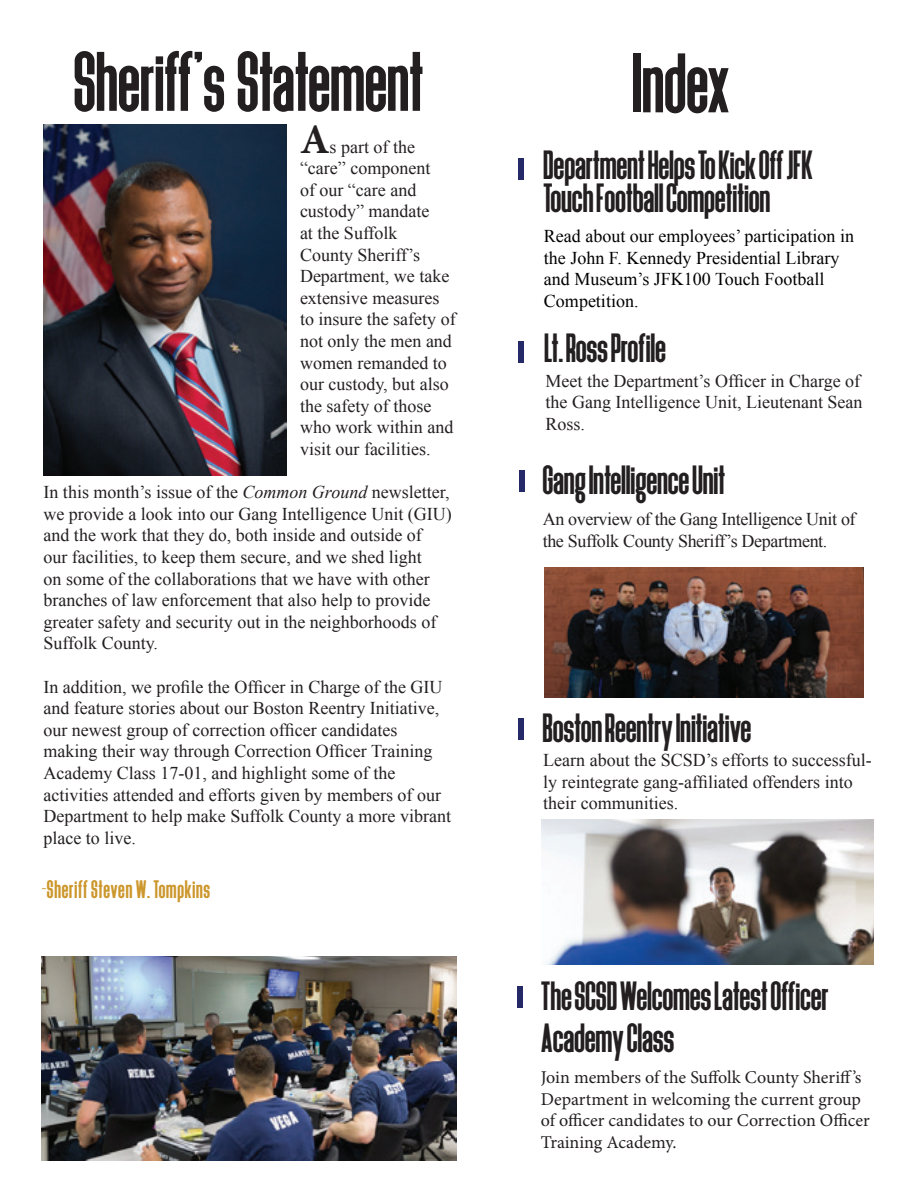
<style>
.page{position:relative;width:918px;height:1188px;background:#fff}
.page>*{position:absolute;margin:0;border:0;box-sizing:border-box;transform-origin:0 0}
.t1{font:90px "Deutschlander";color:#231f20}
.t2{font:43.5px/33px "Deutschlander";color:#231f20}
.t3{font:700 42px "Minion Pro";color:#231f20}
.t4{font:27px "Deutschlander";letter-spacing:.03em;color:#cc972c}
.t5{font:18px/21.6px "Times New Roman";color:#231f20}
.t6{font:18px/21.6px "Minion Pro";color:#231f20}
.t7{font:18px/21.6px "Times New Roman";color:#000}
.t8{font:18px/21.6px "Times New Roman";letter-spacing:-.02em;color:#231f20}
.s1{font-style:italic}
</style>
<div class="page">
<img style="left:44px;top:125px;width:242px;height:350px">
<div style="left:519px;top:470px;width:5px;height:21px;background:#262967"></div>
<div style="left:519px;top:718px;width:5px;height:22px;background:#262967"></div>
<div style="left:519px;top:341px;width:5px;height:21px;background:#262967"></div>
<div style="left:519px;top:158px;width:5px;height:21px;background:#262967"></div>
<div style="left:518px;top:986px;width:5px;height:21px;background:#262967"></div>
<img style="left:544px;top:567px;width:320px;height:131px">
<img style="left:542px;top:820px;width:332px;height:145px">
<img style="left:41px;top:957px;width:415px;height:204px">
<h1 class="t1" style="left:75px;top:35px;width:352px">Sheriff’s Statement</h1>
<h3 class="t3" style="left:300px;top:110px;width:31px">A</h3>
<p class="t5" style="left:300px;top:136px;width:157px;text-indent:30px">s part of the “care” component<br>of our “care and custody” mandate<br>at the Suffolk<br>County Sheriff’s<br>Department, we take extensive measures to insure the safety of not only the men and women remanded to our custody, but also the safety of those who work within and visit our facilities.</p>
<p class="t5" style="left:44px;top:481px;width:410px">In this month’s issue of the <span class="s1">Common Ground</span> newsletter, we provide a look into our Gang Intelligence Unit (GIU) and the work that they do, both inside and outside of<br>our facilities, to keep them secure, and we shed light<br>on some of the collaborations that we have with other branches of law enforcement that also help to provide greater safety and security out in the neighborhoods of Suffolk County.</p>
<p class="t5" style="left:44px;top:676px;width:409px">In addition, we profile the Officer in Charge of the GIU and feature stories about our Boston Reentry Initiative, our newest group of correction officer candidates making their way through Correction Officer Training Academy Class 17-01, and highlight some of the activities attended and efforts given by members of our Department to help make Suffolk County a more vibrant place to live.</p>
<h3 class="t4" style="left:42px;top:875px;width:170px">-Sheriff Steven W. Tompkins</h3>
<h1 class="t1" style="left:634px;top:37px;width:99px">Index</h1>
<h2 class="t2" style="left:544px;top:149px;width:271px">Department Helps To Kick Off JFK<br>Touch Football Competition</h2>
<p class="t7" style="left:544px;top:225px;width:312px">Read about our employees’ participation in the John F. Kennedy Presidential Library and Museum’s JFK100 Touch Football Competition.</p>
<h2 class="t2" style="left:545px;top:332px;width:123px">Lt. Ross Profile</h2>
<p class="t5" style="left:546px;top:369px;width:318px">Meet the Department’s Officer in Charge of the Gang Intelligence Unit, Lieutenant Sean<br>Ross.</p>
<h2 class="t2" style="left:543px;top:464px;width:184px">Gang Intelligence Unit</h2>
<p class="t8" style="left:543px;top:508px;width:314px">An overview of the Gang Intelligence Unit of the Suffolk County Sheriff’s Department.</p>
<h2 class="t2" style="left:543px;top:712px;width:210px">Boston Reentry Initiative</h2>
<p class="t5" style="left:543px;top:749px;width:330px">Learn about the SCSD’s efforts to successful&shy;ly reintegrate gang-affiliated offenders into their communities.</p>
<h2 class="t2" style="left:542px;top:976px;width:289px;line-height:42px">The SCSD Welcomes Latest Officer<br>Academy Class</h2>
<p class="t6" style="left:541px;top:1066px;width:330px">Join members of the Suffolk County Sheriff’s Department in welcoming the current group of officer candidates to our Correction Officer Training Academy.</p>
</div>
